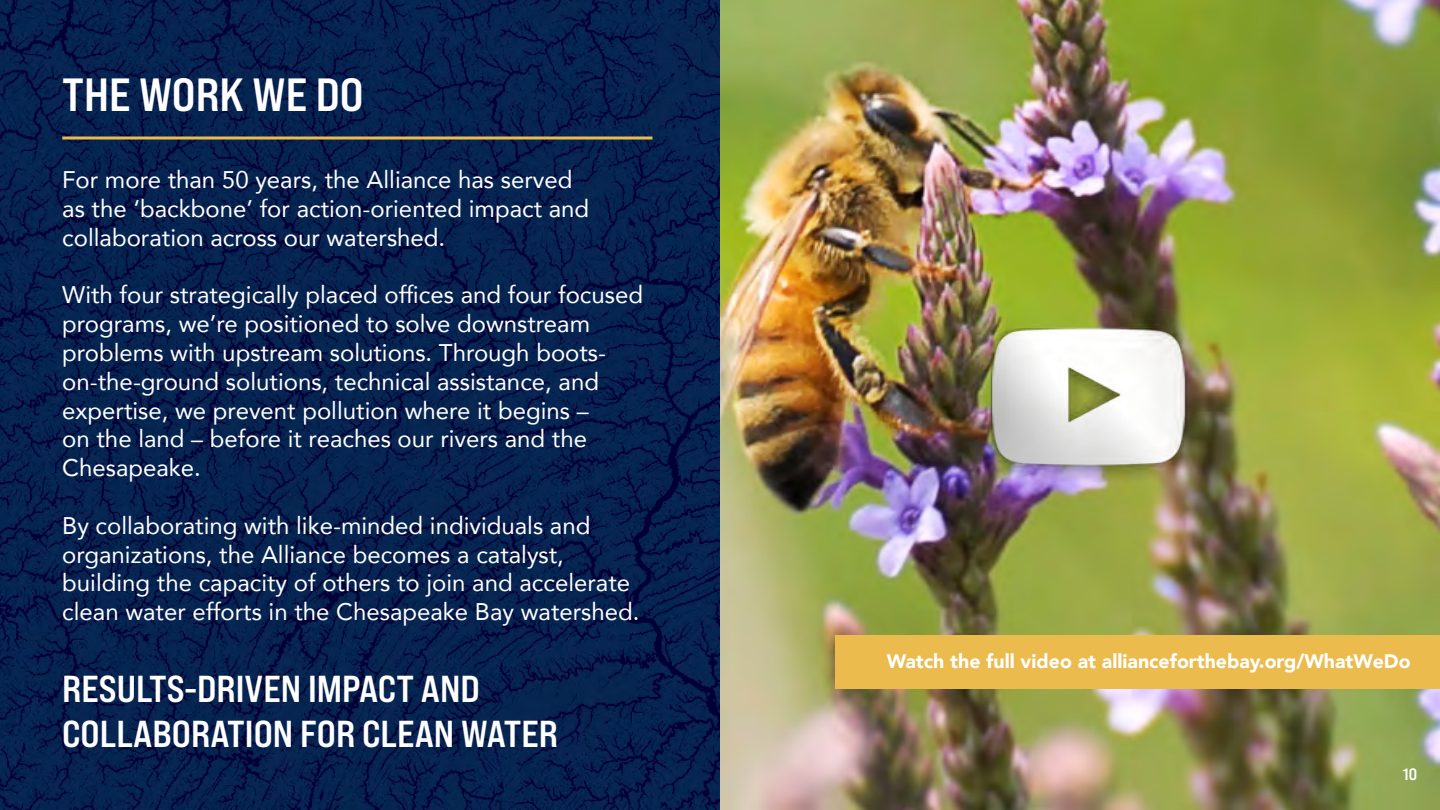
<style>
.page{position:relative;width:1440px;height:810px;background:#fff}
.page>*{position:absolute;margin:0;border:0;box-sizing:border-box;transform-origin:0 0}
.t1{font:46.5px "Bebas Neue Pro Exp Bd";color:#fff}
.t2{font:37.5px/45px "Bebas Neue Pro Exp Bd";color:#fff}
.t3{font:24px/28.8px "Avenir";color:#fff}
.t4{font:900 19.5px "Avenir";color:#fff}
.t5{font:16.5px "Bebas Neue Pro Exp Bd";color:#fff}
</style>
<div class="page">
<img style="left:719px;top:0;width:721px;height:810px">
<div style="left:836px;top:635px;width:604px;height:54px;background:#ebbb4e"></div>
<svg style="left:0;top:0;width:719px;height:810px;background:#051e4c"></svg>
<svg style="left:62px;top:136px;width:590px;height:4px;background:#b1934d"></svg>
<img style="left:970px;top:310px;width:243px;height:180px">
<h1 class="t1" style="left:62px;top:66px;width:303px">THE WORK WE DO</h1>
<p class="t3" style="left:62px;top:165px;width:529px">For more than 50 years, the Alliance has served as the ‘backbone’ for action-oriented impact and collaboration across our watershed.</p>
<p class="t3" style="left:62px;top:280px;width:582px">With four strategically placed offices and four focused programs, we’re positioned to solve downstream problems with upstream solutions. Through boots&shy;on-the-ground solutions, technical assistance, and expertise, we prevent pollution where it begins –<br>on the land – before it reaches our rivers and the Chesapeake.</p>
<p class="t3" style="left:62px;top:510px;width:579px">By collaborating with like-minded individuals and organizations, the Alliance becomes a catalyst, building the capacity of others to join and accelerate clean water efforts in the Chesapeake Bay watershed.</p>
<h2 class="t2" style="left:62px;top:665px;width:497px">RESULTS-DRIVEN IMPACT AND<br>COLLABORATION FOR CLEAN WATER</h2>
<p class="t4" style="left:887px;top:644px;width:525px">Watch the full video at allianceforthebay.org/WhatWeDo</p>
<p class="t5" style="left:1403px;top:764px;width:16px">10</p>
</div>
